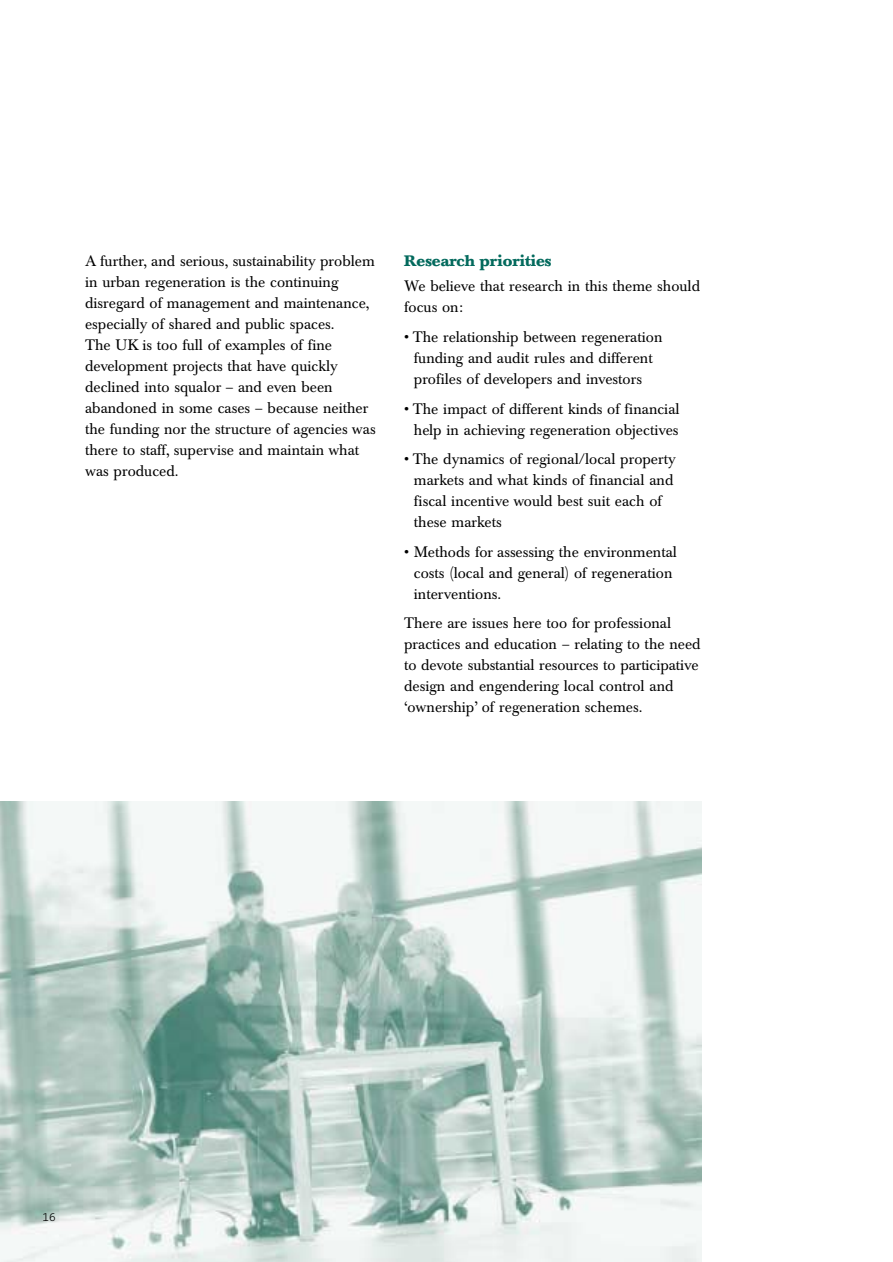
<style>
.page{position:relative;width:893px;height:1262px;background:#fff}
.page>*{position:absolute;margin:0;border:0;box-sizing:border-box;transform-origin:0 0}
.t1{font:15px/21px "Baskerville Berth BQ";color:#000}
.t2{font:700 15px "Baskerville Berth BQ";color:#036a5d}
.t3{font:300 12px "The Sans B3";color:#000}
</style>
<div class="page">
<img style="left:0;top:801px;width:702px;height:460px">
<p class="t1" style="left:85px;top:252px;width:292px">A further, and serious, sustainability problem in urban regeneration is the continuing disregard of management and maintenance, especially of shared and public spaces.<br>The UK is too full of examples of fine development projects that have quickly declined into squalor – and even been abandoned in some cases – because neither the funding nor the structure of agencies was there to staff, supervise and maintain what was produced.</p>
<p class="t2" style="left:404px;top:255px;width:149px">Research priorities</p>
<p class="t1" style="left:404px;top:277px;width:297px">We believe that research in this theme should focus on:</p>
<p class="t1" style="left:414px;top:328px;width:250px;text-indent:-10px">• The relationship between regeneration funding and audit rules and different profiles of developers and investors</p>
<p class="t1" style="left:404px;top:399px;width:277px;text-align:center">• The impact of different kinds of financial help in achieving regeneration objectives</p>
<p class="t1" style="left:414px;top:450px;width:263px;text-indent:-10px">• The dynamics of regional/local property markets and what kinds of financial and fiscal incentive would best suit each of these markets</p>
<p class="t1" style="left:414px;top:542px;width:264px;text-indent:-10px">• Methods for assessing the environmental costs (local and general) of regeneration interventions.</p>
<p class="t1" style="left:404px;top:614px;width:298px">There are issues here too for professional practices and education – relating to the need to devote substantial resources to participative design and engendering local control and ‘ownership’ of regeneration schemes.</p>
<p class="t3" style="left:43px;top:1212px;width:15px">16</p>
</div>
